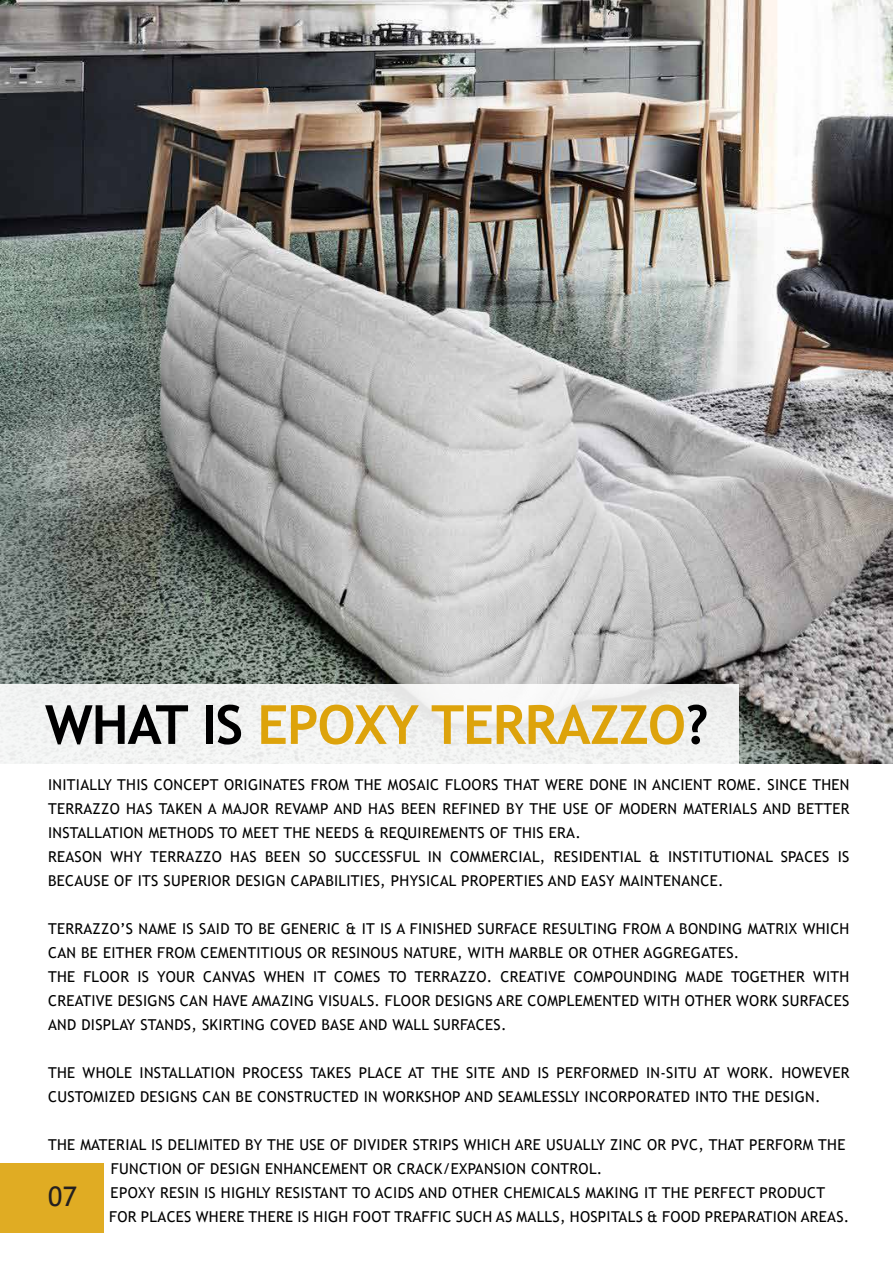
<style>
.page{position:relative;width:893px;height:1263px;background:#fff}
.page>*{position:absolute;margin:0;border:0;box-sizing:border-box;transform-origin:0 0}
.t1{font:700 54px "Trebuchet MS";letter-spacing:-.02em;color:#dda30b}
.t2{font:27px "Trebuchet MS";color:#231f20}
.t3{font:15px/24px "Trebuchet MS";letter-spacing:.02em;color:#000}
.s1{color:#000}
</style>
<div class="page">
<img style="left:0;top:0;width:893px;height:763px">
<div style="left:0;top:684px;width:738px;height:106px;background:linear-gradient(to bottom,#ebedec,#fdfdfd)"></div>
<div style="left:0;top:1163px;width:104px;height:70px;background:#e0ac23"></div>
<h1 class="t1" style="left:45px;top:691px;width:665px"><span class="s1">WHAT IS</span> EPOXY TERRAZZO<span class="s1">?</span></h1>
<p class="t3" style="left:48px;top:773px;width:803px">INITIALLY THIS CONCEPT ORIGINATES FROM THE MOSAIC FLOORS THAT WERE DONE IN ANCIENT ROME. SINCE THEN TERRAZZO HAS TAKEN A MAJOR REVAMP AND HAS BEEN REFINED BY THE USE OF MODERN MATERIALS AND BETTER INSTALLATION METHODS TO MEET THE NEEDS &amp; REQUIREMENTS OF THIS ERA.<br>REASON WHY TERRAZZO HAS BEEN SO SUCCESSFUL IN COMMERCIAL, RESIDENTIAL &amp; INSTITUTIONAL SPACES IS BECAUSE OF ITS SUPERIOR DESIGN CAPABILITIES, PHYSICAL PROPERTIES AND EASY MAINTENANCE.</p>
<p class="t3" style="left:48px;top:917px;width:803px">TERRAZZO’S NAME IS SAID TO BE GENERIC &amp; IT IS A FINISHED SURFACE RESULTING FROM A BONDING MATRIX WHICH CAN BE EITHER FROM CEMENTITIOUS OR RESINOUS NATURE, WITH MARBLE OR OTHER AGGREGATES.<br>THE FLOOR IS YOUR CANVAS WHEN IT COMES TO TERRAZZO. CREATIVE COMPOUNDING MADE TOGETHER WITH CREATIVE DESIGNS CAN HAVE AMAZING VISUALS. FLOOR DESIGNS ARE COMPLEMENTED WITH OTHER WORK SURFACES AND DISPLAY STANDS, SKIRTING COVED BASE AND WALL SURFACES.</p>
<p class="t3" style="left:48px;top:1061px;width:803px">THE WHOLE INSTALLATION PROCESS TAKES PLACE AT THE SITE AND IS PERFORMED IN-SITU AT WORK. HOWEVER<br>CUSTOMIZED DESIGNS CAN BE CONSTRUCTED IN WORKSHOP AND SEAMLESSLY INCORPORATED INTO THE DESIGN.</p>
<p class="t3" style="left:109px;top:1133px;width:742px;text-indent:-61px">THE MATERIAL IS DELIMITED BY THE USE OF DIVIDER STRIPS WHICH ARE USUALLY ZINC OR PVC, THAT PERFORM THE FUNCTION OF DESIGN ENHANCEMENT OR CRACK/EXPANSION CONTROL.<br>EPOXY RESIN IS HIGHLY RESISTANT TO ACIDS AND OTHER CHEMICALS MAKING IT THE PERFECT PRODUCT FOR PLACES WHERE THERE IS HIGH FOOT TRAFFIC SUCH AS MALLS, HOSPITALS &amp; FOOD PREPARATION AREAS.</p>
<h2 class="t2" style="left:48px;top:1179px;width:30px">07</h2>
</div>
